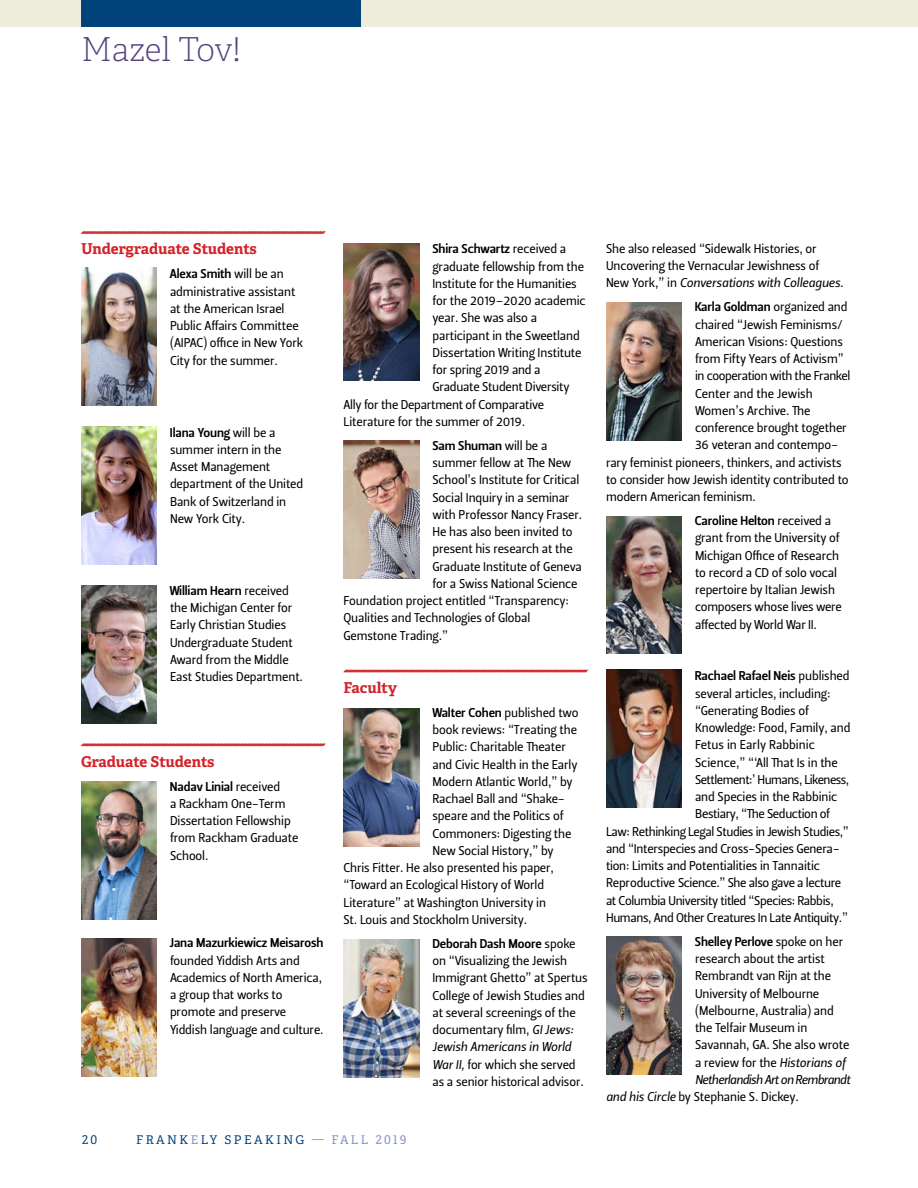
<style>
.page{position:relative;width:918px;height:1188px;background:#fff}
.page>*{position:absolute;margin:0;border:0;box-sizing:border-box;transform-origin:0 0}
.t1{font:100 33px "Adelle";color:#55437e}
.t2{font:700 15px "Adelle";letter-spacing:-.005em;color:#d2232a}
.t3{font:12.75px/17.2px "Leitura Sans Grot 2";letter-spacing:-.01em;color:#000}
.t4{font:12.75px "Leitura Sans Grot 3";letter-spacing:-.01em;color:#000}
.t5{font:12.75px "Leitura Sans Grot 2";letter-spacing:-.03em;color:#000}
.t6{font:12.75px "Leitura Sans Italic 2";letter-spacing:-.01em;color:#000}
.t7{font:12.75px "Leitura Sans Grot 2";letter-spacing:-.04em;color:#000}
.t8{font:12.75px "Leitura Sans Italic 2";letter-spacing:-.05em;color:#000}
.t9{font:12px "Adelle";letter-spacing:.2em;color:#00427a}
.s1{font-family:"Leitura Sans Grot 2"}
.s2{font-family:"Leitura Sans Grot 3"}
.s3{font-family:"Leitura Sans Italic 2"}
.s4{color:#8490c8}
</style>
<div class="page">
<div style="left:0;top:0;width:918px;height:27px;background:#eeecda"></div>
<svg style="left:81px;top:231px;width:245px;height:4px"></svg>
<svg style="left:81px;top:743px;width:245px;height:4px"></svg>
<img style="left:81px;top:268px;width:76px;height:138px">
<img style="left:81px;top:426px;width:76px;height:138px">
<img style="left:81px;top:586px;width:76px;height:138px">
<img style="left:81px;top:782px;width:76px;height:138px">
<img style="left:81px;top:939px;width:76px;height:137px">
<svg style="left:343px;top:669px;width:245px;height:4px"></svg>
<img style="left:344px;top:243px;width:75px;height:138px">
<img style="left:344px;top:441px;width:75px;height:138px">
<img style="left:344px;top:708px;width:75px;height:138px">
<img style="left:344px;top:940px;width:75px;height:138px">
<img style="left:606px;top:302px;width:76px;height:138px">
<img style="left:606px;top:516px;width:76px;height:138px">
<img style="left:606px;top:670px;width:76px;height:138px">
<img style="left:606px;top:937px;width:76px;height:137px">
<div style="left:81px;top:0;width:280px;height:27px;background:#00427a"></div>
<h1 class="t1" style="left:81px;top:30px;width:161px">Mazel Tov!</h1>
<p class="t2" style="left:81px;top:239px;width:177px">Undergraduate Students</p>
<p class="t4" style="left:170px;top:266px;width:115px">Alexa Smith <span class="s1">will be an</span></p>
<p class="t3" style="left:170px;top:283px;width:135px">administrative assistant at the American Israel<br>Public Affairs Committee (AIPAC) office in New York<br>City for the summer.</p>
<p class="t4" style="left:170px;top:425px;width:107px">Ilana Young <span class="s1">will be a</span></p>
<p class="t3" style="left:170px;top:441px;width:135px">summer intern in the<br>Asset Management department of the United<br>Bank of Switzerland in<br>New York City.</p>
<p class="t4" style="left:170px;top:583px;width:120px">William Hearn <span class="s1">received</span></p>
<p class="t3" style="left:170px;top:599px;width:135px">the Michigan Center for<br>Early Christian Studies<br>Undergraduate Student<br>Award from the Middle<br>East Studies Department.</p>
<p class="t2" style="left:81px;top:752px;width:135px">Graduate Students</p>
<p class="t4" style="left:170px;top:779px;width:112px">Nadav Linial <span class="s1">received</span></p>
<p class="t3" style="left:170px;top:795px;width:130px">a Rackham One-Term<br>Dissertation Fellowship from Rackham Graduate<br>School.</p>
<p class="t4" style="left:170px;top:935px;width:155px">Jana Mazurkiewicz Meisarosh</p>
<p class="t3" style="left:170px;top:952px;width:155px">founded Yiddish Arts and<br>Academics of North America, a group that works to promote and preserve<br>Yiddish language and culture.</p>
<p class="t4" style="left:432px;top:241px;width:135px">Shira Schwartz <span class="s1">received a</span></p>
<p class="t3" style="left:433px;top:258px;width:153px">graduate fellowship from the</p>
<p class="t3" style="left:433px;top:275px;width:146px">Institute for the Humanities</p>
<p class="t3" style="left:433px;top:292px;width:155px">for the 2019–2020 academic</p>
<p class="t3" style="left:433px;top:309px;width:106px">year. She was also a</p>
<p class="t3" style="left:433px;top:327px;width:149px">participant in the Sweetland</p>
<p class="t3" style="left:433px;top:344px;width:151px">Dissertation Writing Institute</p>
<p class="t3" style="left:433px;top:361px;width:109px">for spring 2019 and a</p>
<p class="t3" style="left:433px;top:378px;width:139px">Graduate Student Diversity</p>
<p class="t3" style="left:344px;top:396px;width:202px">Ally for the Department of Comparative</p>
<p class="t3" style="left:344px;top:413px;width:183px">Literature for the summer of 2019.</p>
<p class="t4" style="left:432px;top:438px;width:117px">Sam Shuman <span class="s1">will be a</span></p>
<p class="t3" style="left:433px;top:454px;width:140px">summer fellow at The New</p>
<p class="t3" style="left:433px;top:471px;width:148px">School’s Institute for Critical</p>
<p class="t3" style="left:433px;top:489px;width:138px">Social Inquiry in a seminar</p>
<p class="t3" style="left:433px;top:506px;width:151px">with Professor Nancy Fraser.</p>
<p class="t3" style="left:433px;top:523px;width:142px">He has also been invited to</p>
<p class="t3" style="left:433px;top:540px;width:142px">present his research at the</p>
<p class="t3" style="left:433px;top:558px;width:151px">Graduate Institute of Geneva</p>
<p class="t3" style="left:433px;top:575px;width:147px">for a Swiss National Science</p>
<p class="t3" style="left:344px;top:592px;width:227px">Foundation project entitled “Transparency:</p>
<p class="t3" style="left:344px;top:609px;width:188px">Qualities and Technologies of Global</p>
<p class="t3" style="left:344px;top:627px;width:106px">Gemstone Trading.”</p>
<p class="t2" style="left:344px;top:678px;width:55px">Faculty</p>
<p class="t3" style="left:432px;top:704px;width:148px"><span class="s2">Walter Cohen</span> published two</p>
<p class="t3" style="left:433px;top:721px;width:146px">book reviews: “Treating the</p>
<p class="t3" style="left:433px;top:738px;width:135px">Public: Charitable Theater</p>
<p class="t3" style="left:433px;top:756px;width:147px">and Civic Health in the Early</p>
<p class="t3" style="left:433px;top:773px;width:141px">Modern Atlantic World,” by</p>
<p class="t3" style="left:433px;top:790px;width:134px">Rachael Ball and “Shake-</p>
<p class="t3" style="left:433px;top:807px;width:133px">speare and the Politics of</p>
<p class="t3" style="left:433px;top:825px;width:140px">Commoners: Digesting the</p>
<p class="t3" style="left:433px;top:842px;width:122px">New Social History,” by</p>
<p class="t3" style="left:344px;top:859px;width:212px">Chris Fitter. He also presented his paper,</p>
<p class="t3" style="left:344px;top:876px;width:202px">“Toward an Ecological History of World</p>
<p class="t3" style="left:344px;top:894px;width:204px">Literature” at Washington University in</p>
<p class="t3" style="left:344px;top:911px;width:185px">St. Louis and Stockholm University.</p>
<p class="t4" style="left:432px;top:936px;width:145px">Deborah Dash Moore <span class="s1">spoke</span></p>
<p class="t3" style="left:433px;top:952px;width:157px">on “Visualizing the Jewish<br>Immigrant Ghetto” at Spertus<br>College of Jewish Studies and at several screenings of the documentary film, <span class="s3">GI Jews:</span></p>
<p class="t6" style="left:433px;top:1039px;width:140px">Jewish Americans in World</p>
<p class="t3" style="left:433px;top:1056px;width:153px"><span class="s3">War II,</span> for which she served as a senior historical advisor.</p>
<p class="t9" style="left:82px;top:1132px;width:17px">20</p>
<p class="t9" style="left:136px;top:1132px;width:272px">FRANK<span class="s4">E</span>LY SPEAKING <span class="s4">— FALL 2019</span></p>
<p class="t3" style="left:606px;top:240px;width:215px">She also released “Sidewalk Histories, or<br>Uncovering the Vernacular Jewishness of</p>
<p class="t6" style="left:606px;top:275px;width:239px"><span class="s1">New York,” in</span> Conversations with Colleagues.</p>
<p class="t4" style="left:695px;top:299px;width:154px">Karla Goldman <span class="s1">organized and</span></p>
<p class="t3" style="left:695px;top:316px;width:149px">chaired “Jewish Feminisms/</p>
<p class="t3" style="left:695px;top:333px;width:149px">American Visions: Questions</p>
<p class="t3" style="left:695px;top:350px;width:150px">from Fifty Years of Activism”</p>
<p class="t5" style="left:695px;top:368px;width:157px">in cooperation with the Frankel</p>
<p class="t3" style="left:695px;top:385px;width:119px">Center and the Jewish</p>
<p class="t3" style="left:695px;top:402px;width:117px">Women’s Archive. The</p>
<p class="t3" style="left:695px;top:419px;width:153px">conference brought together</p>
<p class="t3" style="left:695px;top:437px;width:145px">36 veteran and contempo-</p>
<p class="t3" style="left:606px;top:454px;width:237px">rary feminist pioneers, thinkers, and activists</p>
<p class="t3" style="left:606px;top:471px;width:244px">to consider how Jewish identity contributed to</p>
<p class="t3" style="left:606px;top:488px;width:151px">modern American feminism.</p>
<p class="t4" style="left:695px;top:513px;width:138px">Caroline Helton <span class="s1">received a</span></p>
<p class="t3" style="left:695px;top:529px;width:148px">grant from the University of<br>Michigan Office of Research to record a CD of solo vocal repertoire by Italian Jewish composers whose lives were affected by World War II.</p>
<p class="t4" style="left:695px;top:668px;width:156px">Rachael Rafael Neis <span class="s1">published</span></p>
<p class="t3" style="left:695px;top:685px;width:137px">several articles, including:</p>
<p class="t3" style="left:695px;top:702px;width:116px">“Generating Bodies of</p>
<p class="t3" style="left:695px;top:719px;width:157px">Knowledge: Food, Family, and</p>
<p class="t3" style="left:695px;top:737px;width:121px">Fetus in Early Rabbinic</p>
<p class="t3" style="left:695px;top:754px;width:144px">Science,” “‘All That Is in the</p>
<p class="t7" style="left:695px;top:772px;width:156px">Settlement:’ Humans, Likeness,</p>
<p class="t3" style="left:695px;top:788px;width:144px">and Species in the Rabbinic</p>
<p class="t5" style="left:695px;top:806px;width:137px">Bestiary, “The Seduction of</p>
<p class="t5" style="left:606px;top:824px;width:244px">Law: Rethinking Legal Studies in Jewish Studies,”</p>
<p class="t3" style="left:606px;top:840px;width:235px">and “Interspecies and Cross-Species Genera-</p>
<p class="t3" style="left:606px;top:857px;width:216px">tion: Limits and Potentialities in Tannaitic</p>
<p class="t5" style="left:606px;top:875px;width:237px">Reproductive Science.” She also gave a lecture</p>
<p class="t5" style="left:606px;top:893px;width:229px">at Columbia University titled “Species: Rabbis,</p>
<p class="t5" style="left:606px;top:910px;width:243px">Humans, And Other Creatures In Late Antiquity.”</p>
<p class="t4" style="left:695px;top:934px;width:150px">Shelley Perlove <span class="s1">spoke on her</span></p>
<p class="t3" style="left:695px;top:950px;width:156px">research about the artist<br>Rembrandt van Rijn at the<br>University of Melbourne (Melbourne, Australia) and the Telfair Museum in<br>Savannah, GA. She also wrote a review for the <span class="s3">Historians of</span></p>
<p class="t8" style="left:695px;top:1072px;width:157px">Netherlandish Art on Rembrandt</p>
<p class="t3" style="left:606px;top:1088px;width:194px"><span class="s3">and his Circle</span> by Stephanie S. Dickey.</p>
</div>
